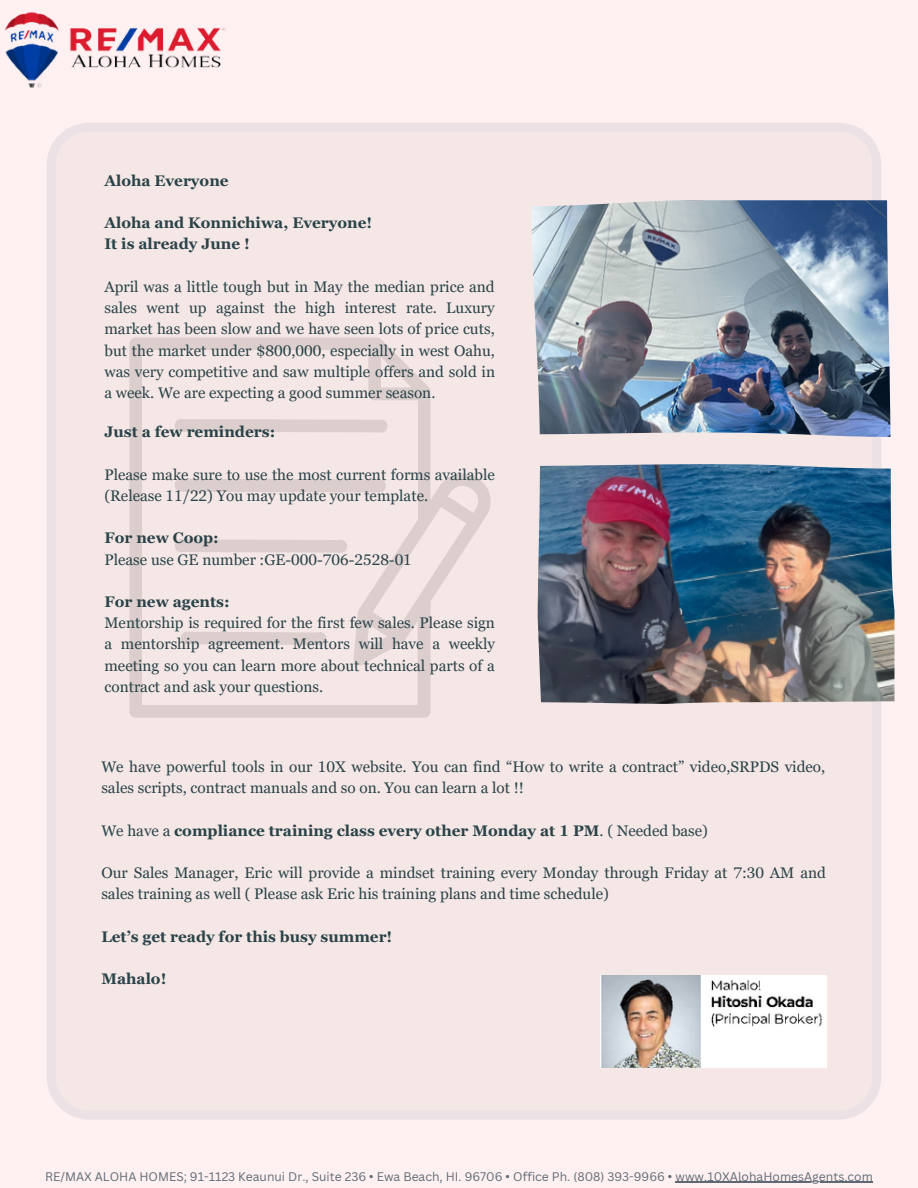
<style>
.page{position:relative;width:918px;height:1188px;background:#fff1f1}
.page>*{position:absolute;margin:0;border:0;box-sizing:border-box;transform-origin:0 0}
.t1{font:15.3px/21.1px "Georgia Pro";color:#2a4348}
.t2{font:700 15.3px "Georgia Pro";color:#2a4348}
.t3{font:12.15px "Canva Sans";color:#5f6974}
.s1{font-weight:400}
</style>
<div class="page">
<img style="left:4px;top:12px;width:222px;height:76px">
<div style="left:47px;top:123px;width:834px;height:996px;background:#f5e7e6"></div>
<img style="left:600px;top:976px;width:226px;height:92px">
<img style="left:531px;top:200px;width:360px;height:237px">
<img style="left:538px;top:464px;width:357px;height:240px">
<svg style="left:129px;top:337px;width:362px;height:381px;fill:#f5e7e6"></svg>
<svg style="left:175px;top:419px;width:213px;height:14px;background:#ddd0cf"></svg>
<svg style="left:175px;top:479px;width:211px;height:14px;background:#ddcfce"></svg>
<svg style="left:175px;top:539px;width:172px;height:14px;background:#ddd0cf"></svg>
<div style="left:181px;top:632px;width:145px;height:13px;background:#dbcecd"></div>
<hr style="left:676px;top:1182px;width:197px;height:1px;background:#5f6974">
<p class="t2" style="left:104px;top:172px;width:126px">Aloha Everyone</p>
<p class="t2" style="left:104px;top:214px;width:269px">Aloha and Konnichiwa, Everyone!</p>
<p class="t2" style="left:104px;top:235px;width:147px">It is already June !</p>
<p class="t1" style="left:104px;top:276px;width:392px;text-align:justify">April was a little tough but in May the median price and sales went up against the high interest rate. Luxury market has been slow and we have seen lots of price cuts, but the market under $800,000, especially in west Oahu, was very competitive and saw multiple offers and sold in a week. We are expecting a good summer season.</p>
<p class="t2" style="left:104px;top:423px;width:172px">Just a few reminders:</p>
<p class="t1" style="left:104px;top:464px;width:392px">Please make sure to use the most current forms available (Release 11/22) You may update your template.</p>
<p class="t2" style="left:104px;top:529px;width:116px">For new Coop:</p>
<p class="t1" style="left:104px;top:549px;width:309px">Please use GE number :GE-000-706-2528-01</p>
<p class="t2" style="left:104px;top:593px;width:127px">For new agents:</p>
<p class="t1" style="left:104px;top:612px;width:392px;text-align:justify">Mentorship is required for the first few sales. Please sign a mentorship agreement. Mentors will have a weekly meeting so you can learn more about technical parts of a contract and ask your questions.</p>
<p class="t1" style="left:101px;top:756px;width:726px">We have powerful tools in our 10X website. You can find “How to write a contract” video,SRPDS video, sales scripts, contract manuals and so on. You can learn a lot !!</p>
<p class="t2" style="left:101px;top:822px;width:608px"><span class="s1">We have a</span> compliance training class every other Monday at 1 PM<span class="s1">. ( Needed base)</span></p>
<p class="t1" style="left:101px;top:862px;width:726px">Our Sales Manager, Eric will provide a mindset training every Monday through Friday at 7:30 AM and sales training as well ( Please ask Eric his training plans and time schedule)</p>
<p class="t2" style="left:101px;top:928px;width:293px">Let’s get ready for this busy summer!</p>
<p class="t2" style="left:101px;top:970px;width:67px">Mahalo!</p>
<p class="t3" style="left:45px;top:1168px;width:829px">RE/MAX ALOHA HOMES; 91-1123 Keaunui Dr., Suite 236 ∙ Ewa Beach, HI. 96706 ∙ Office Ph. (808) 393-9966 ∙ www.10XAlohaHomesAgents.com</p>
</div>
